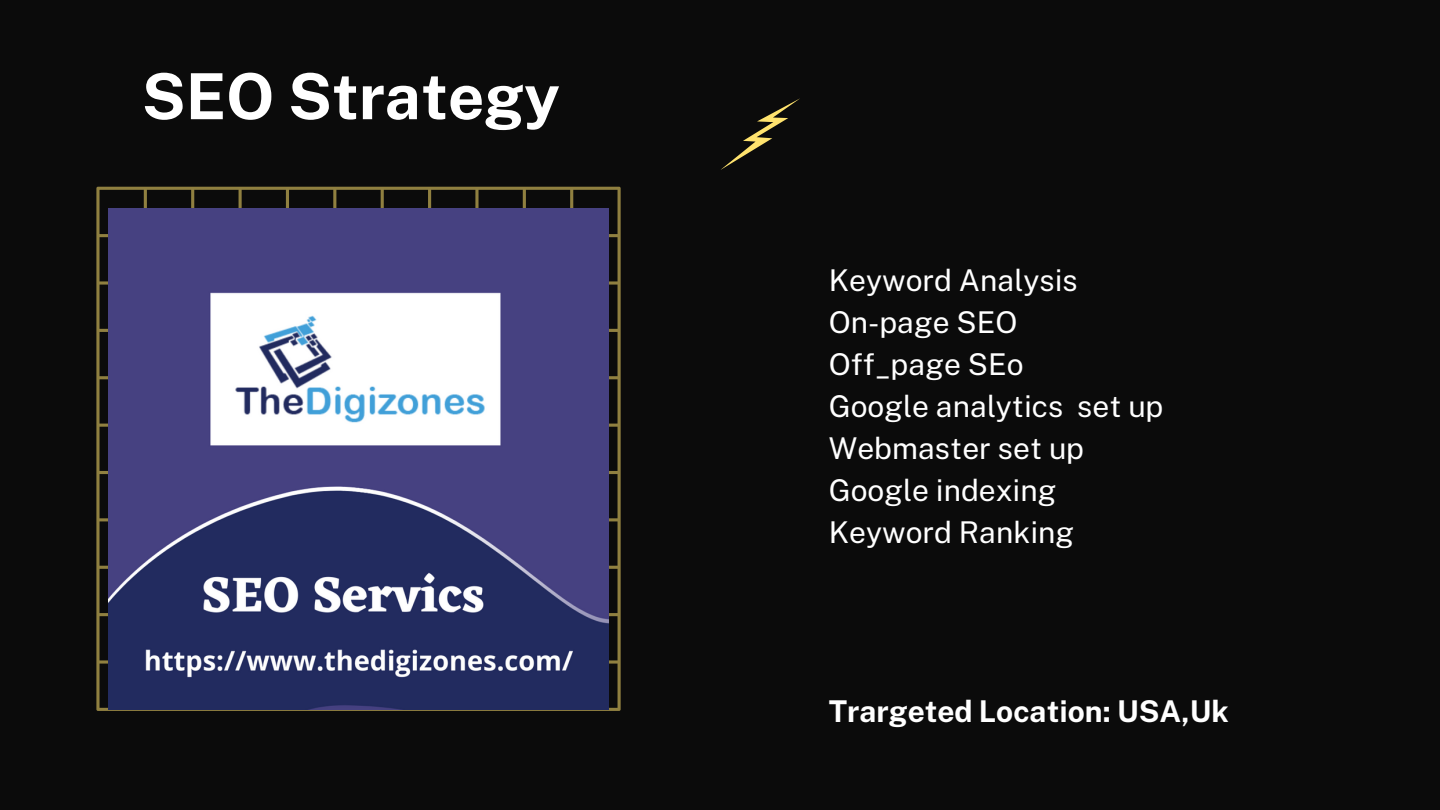
<style>
.page{position:relative;width:1440px;height:810px;background:#0b0b0b}
.page>*{position:absolute;margin:0;border:0;box-sizing:border-box;transform-origin:0 0}
.t1{font:700 63.6px "Public Sans";color:#fff}
.t2{font:30px "Public Sans";color:#fff}
.t3{font:700 30px "Public Sans";color:#fff}
</style>
<div class="page">
<svg style="left:721px;top:98px;width:79px;height:72px"></svg>
<svg style="left:96px;top:187px;width:525px;height:524px"></svg>
<img style="left:108px;top:209px;width:501px;height:500px">
<p class="t1" style="left:142px;top:59px;width:420px">SEO Strategy</p>
<p class="t2" style="left:829px;top:262px;width:251px">Keyword Analysis</p>
<p class="t2" style="left:829px;top:304px;width:190px">On-page SEO</p>
<p class="t2" style="left:829px;top:346px;width:196px">Off_page SEo</p>
<p class="t2" style="left:829px;top:388px;width:336px">Google analytics set up</p>
<p class="t2" style="left:829px;top:430px;width:257px">Webmaster set up</p>
<p class="t2" style="left:829px;top:472px;width:229px">Google indexing</p>
<p class="t2" style="left:829px;top:514px;width:247px">Keyword Ranking</p>
<p class="t3" style="left:829px;top:693px;width:402px">Trargeted Location: USA,Uk</p>
</div>
